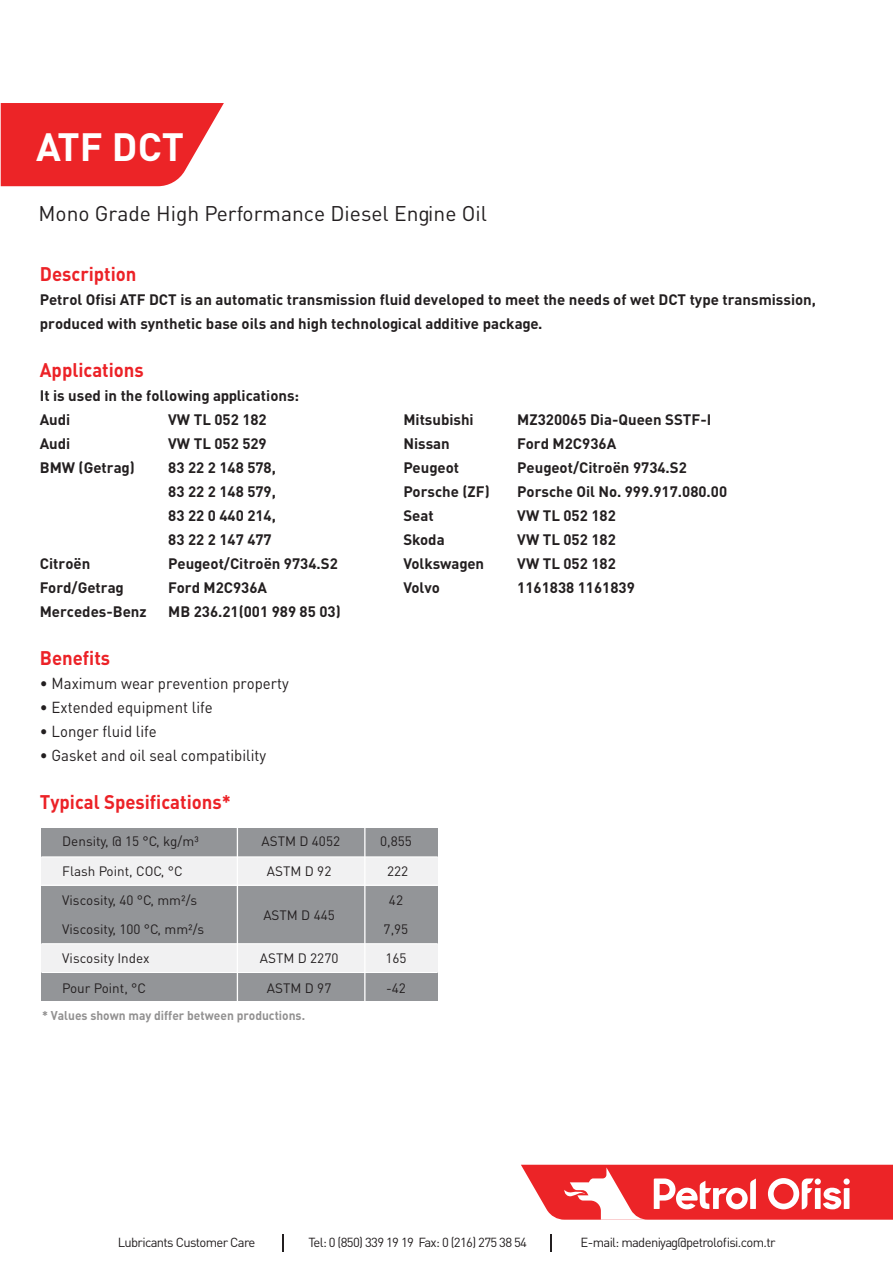
<style>
.page{position:relative;width:893px;height:1263px;background:#fff}
.page>*{position:absolute;margin:0;border:0;box-sizing:border-box;transform-origin:0 0}
.t1{font:39px "DINT Bold Tr";color:#fff}
.t2{font:21px "DIN Tr";color:#231f20}
.t3{font:19.5px "DINT Bold Tr";color:#ec2227;scale:.95 1}
.t4{font:15.75px "DIN Tr";color:#231f20;scale:.95 1}
.t5{font:15px/24px "DINT Bold Tr";color:#231f20}
.t6{font:13.5px "DIN Tr";color:#231f20}
.t7{font:13.05px "DIN Tr";letter-spacing:-.05em;color:#231f20}
.t8{font:12.6px "DINT Bold Tr";color:#929191;scale:.95 1}
</style>
<div class="page">
<div style="left:41px;top:828px;width:397px;height:29px;background:#939598"></div>
<div style="left:41px;top:885px;width:397px;height:59px;background:#939598"></div>
<div style="left:41px;top:944px;width:397px;height:29px;background:#f1f1f2"></div>
<div style="left:41px;top:972px;width:397px;height:28px;background:#939598"></div>
<div style="left:41px;top:857px;width:397px;height:29px;background:#f1f1f2"></div>
<hr style="left:237px;top:828px;width:1px;height:173px;background:#fff">
<hr style="left:41px;top:885px;width:397px;height:1px;background:#fff">
<hr style="left:41px;top:856px;width:397px;height:1px;background:#fff">
<hr style="left:41px;top:943px;width:397px;height:1px;background:#fff">
<hr style="left:41px;top:972px;width:397px;height:1px;background:#fff">
<hr style="left:364px;top:828px;width:1px;height:173px;background:#fff">
<svg style="left:521px;top:1165px;width:372px;height:55px"></svg>
<svg style="left:283px;top:1234px;width:1px;height:17px"></svg>
<svg style="left:551px;top:1234px;width:1px;height:17px"></svg>
<svg style="left:1px;top:103px;width:223px;height:83px;background:#ee3c3e"></svg>
<h1 class="t1" style="left:36px;top:121px;width:150px">ATF DCT</h1>
<h2 class="t2" style="left:38px;top:200px;width:450px">Mono Grade High Performance Diesel Engine Oil</h2>
<h3 class="t3" style="left:40px;top:261px;width:103px">Description</h3>
<p class="t5" style="left:40px;top:287px;width:778px">Petrol Ofisi ATF DCT is an automatic transmission fluid developed to meet the needs of wet DCT type transmission, produced with synthetic base oils and high technological additive package.</p>
<h3 class="t3" style="left:40px;top:357px;width:111px">Applications</h3>
<p class="t5" style="left:40px;top:383px;width:261px">It is used in the following applications:<br>Audi</p>
<p class="t5" style="left:168px;top:407px;width:100px">VW TL 052 182</p>
<p class="t5" style="left:403px;top:407px;width:72px">Mitsubishi</p>
<p class="t5" style="left:517px;top:407px;width:196px">MZ320065 Dia-Queen SSTF-I</p>
<p class="t5" style="left:40px;top:431px;width:32px">Audi</p>
<p class="t5" style="left:168px;top:431px;width:100px">VW TL 052 529</p>
<p class="t5" style="left:403px;top:431px;width:48px">Nissan</p>
<p class="t5" style="left:517px;top:431px;width:100px">Ford M2C936A</p>
<p class="t5" style="left:40px;top:455px;width:96px">BMW (Getrag)</p>
<p class="t5" style="left:168px;top:455px;width:109px">83 22 2 148 578,</p>
<p class="t5" style="left:403px;top:455px;width:57px">Peugeot</p>
<p class="t5" style="left:517px;top:455px;width:171px">Peugeot/Citroën 9734.S2</p>
<p class="t5" style="left:168px;top:479px;width:109px">83 22 2 148 579,</p>
<p class="t5" style="left:403px;top:479px;width:88px">Porsche (ZF)</p>
<p class="t5" style="left:517px;top:479px;width:211px">Porsche Oil No. 999.917.080.00</p>
<p class="t5" style="left:168px;top:503px;width:109px">83 22 0 440 214,</p>
<p class="t5" style="left:403px;top:503px;width:32px">Seat</p>
<p class="t5" style="left:517px;top:503px;width:100px">VW TL 052 182</p>
<p class="t5" style="left:168px;top:527px;width:105px">83 22 2 147 477</p>
<p class="t5" style="left:403px;top:527px;width:43px">Skoda</p>
<p class="t5" style="left:517px;top:527px;width:100px">VW TL 052 182</p>
<p class="t5" style="left:40px;top:551px;width:52px">Citroën</p>
<p class="t5" style="left:168px;top:551px;width:171px">Peugeot/Citroën 9734.S2</p>
<p class="t5" style="left:403px;top:551px;width:82px">Volkswagen</p>
<p class="t5" style="left:517px;top:551px;width:100px">VW TL 052 182</p>
<p class="t5" style="left:40px;top:575px;width:85px">Ford/Getrag</p>
<p class="t5" style="left:168px;top:575px;width:100px">Ford M2C936A</p>
<p class="t5" style="left:403px;top:575px;width:38px">Volvo</p>
<p class="t5" style="left:517px;top:575px;width:119px">1161838 1161839</p>
<p class="t5" style="left:40px;top:599px;width:108px">Mercedes-Benz</p>
<p class="t5" style="left:168px;top:599px;width:174px">MB 236.21(001 989 85 03)</p>
<h3 class="t3" style="left:40px;top:645px;width:76px">Benefits</h3>
<p class="t4" style="left:40px;top:673px;width:264px">• Maximum wear prevention property</p>
<p class="t4" style="left:40px;top:697px;width:184px">• Extended equipment life</p>
<p class="t4" style="left:40px;top:721px;width:125px">• Longer fluid life</p>
<p class="t4" style="left:40px;top:745px;width:240px">• Gasket and oil seal compatibility</p>
<h3 class="t3" style="left:40px;top:789px;width:203px">Typical Spesifications*</h3>
<p class="t6" style="left:62px;top:833px;width:138px">Density, @ 15 °C, kg/m³</p>
<p class="t6" style="left:261px;top:833px;width:80px">ASTM D 4052</p>
<p class="t6" style="left:380px;top:833px;width:33px">0,855</p>
<p class="t6" style="left:62px;top:862px;width:122px">Flash Point, COC, °C</p>
<p class="t6" style="left:267px;top:862px;width:66px">ASTM D 92</p>
<p class="t6" style="left:387px;top:862px;width:23px">222</p>
<p class="t6" style="left:62px;top:892px;width:137px">Viscosity, 40 °C, mm²/s</p>
<p class="t6" style="left:263px;top:907px;width:73px">ASTM D 445</p>
<p class="t6" style="left:389px;top:892px;width:16px">42</p>
<p class="t6" style="left:62px;top:921px;width:144px">Viscosity, 100 °C, mm²/s</p>
<p class="t6" style="left:384px;top:921px;width:26px">7,95</p>
<p class="t6" style="left:62px;top:950px;width:89px">Viscosity Index</p>
<p class="t6" style="left:260px;top:950px;width:80px">ASTM D 2270</p>
<p class="t6" style="left:385px;top:950px;width:23px">165</p>
<p class="t6" style="left:62px;top:979px;width:85px">Pour Point, °C</p>
<p class="t6" style="left:267px;top:979px;width:66px">ASTM D 97</p>
<p class="t6" style="left:386px;top:979px;width:21px">-42</p>
<p class="t8" style="left:42px;top:1007px;width:278px">* Values shown may differ between productions.</p>
<p class="t7" style="left:118px;top:1234px;width:139px">Lubricants Customer Care</p>
<p class="t7" style="left:309px;top:1234px;width:220px">Tel: 0 (850) 339 19 19 Fax: 0 (216) 275 38 54</p>
<p class="t7" style="left:581px;top:1234px;width:196px">E-mail: madeniyag@petrolofisi.com.tr</p>
</div>
